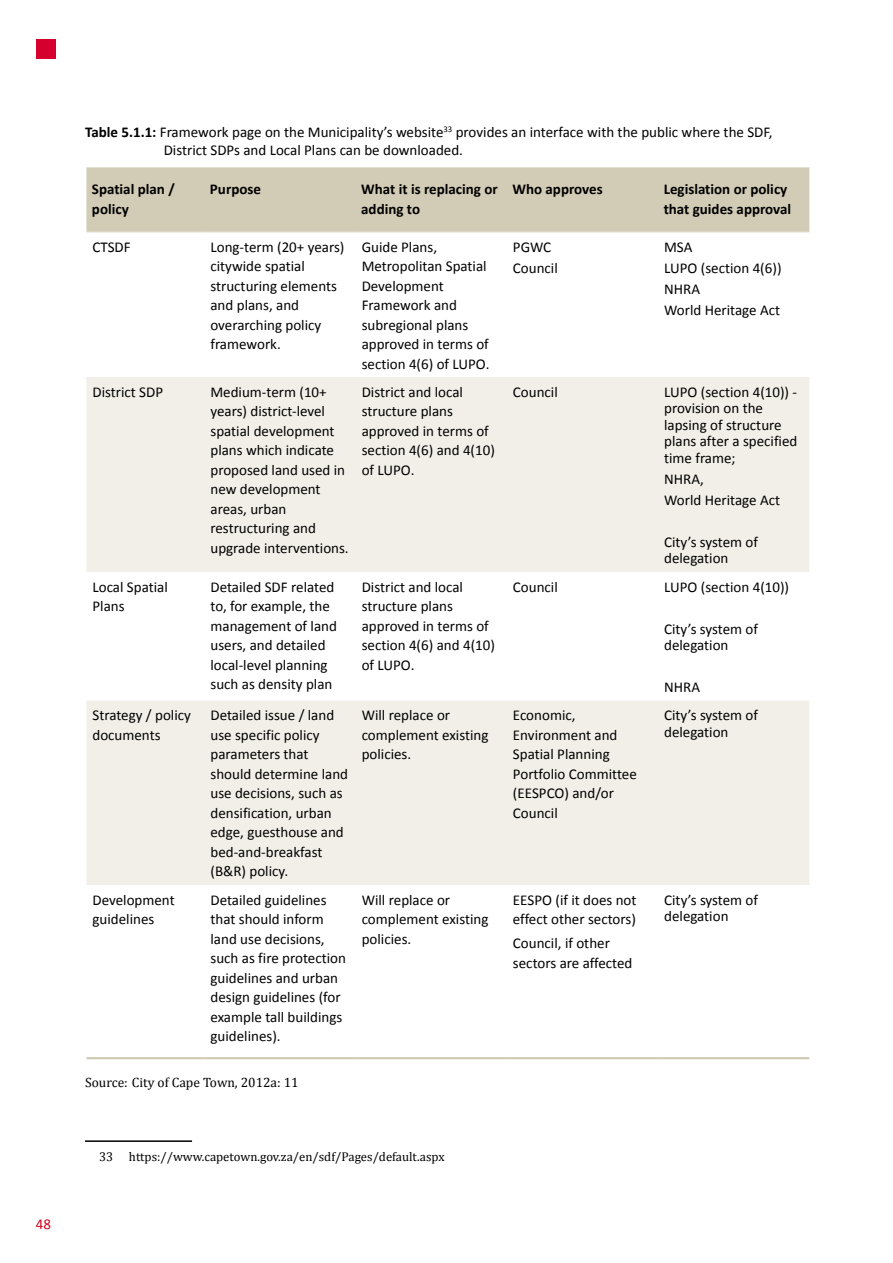
<style>
.page{position:relative;width:893px;height:1263px;background:#fff}
.page>*{position:absolute;margin:0;border:0;box-sizing:border-box;transform-origin:0 0}
.t1{font:15px/19.5px "Calibri";color:#000}
.t2{font:700 15px/19.5px "Calibri";color:#000}
.t3{font:15px "Calibri";color:#cd071e}
.t4{font:13.5px "Cambria";color:#000}
.t5{font:12.75px "Cambria";color:#000}
.s1{font-weight:700}
</style>
<div class="page">
<div style="left:86px;top:167px;width:723px;height:64px;background:#d2cbb5"></div>
<svg style="left:86px;top:377px;width:723px;height:508px;fill:#f2efe8"></svg>
<hr style="left:86px;top:231px;width:118px;height:2px;background:#e4e0d2">
<hr style="left:204px;top:231px;width:152px;height:2px;background:#e4e0d2">
<hr style="left:356px;top:231px;width:151px;height:2px;background:#e4e0d2">
<hr style="left:507px;top:231px;width:151px;height:2px;background:#e4e0d2">
<hr style="left:658px;top:231px;width:151px;height:2px;background:#e4e0d2">
<hr style="left:86px;top:1057px;width:118px;height:2px;background:#d2cbb5">
<hr style="left:204px;top:1057px;width:152px;height:2px;background:#d2cbb5">
<hr style="left:356px;top:1057px;width:151px;height:2px;background:#d2cbb5">
<hr style="left:507px;top:1057px;width:151px;height:2px;background:#d2cbb5">
<hr style="left:658px;top:1057px;width:151px;height:2px;background:#d2cbb5">
<hr style="left:85px;top:1140px;width:107px;height:2px;background:#000">
<div style="left:36px;top:39px;width:20px;height:19px;background:#d5002e"></div>
<p class="t3" style="left:36px;top:1214px;width:17px">48</p>
<p class="t1" style="left:164px;top:123px;width:610px;line-height:18px;text-indent:-79px"><span class="s1">Table 5.1.1:</span> Framework page on the Municipality’s website<sup>33</sup> provides an interface with the public where the SDF,<br>District SDPs and Local Plans can be downloaded.</p>
<p class="t2" style="left:92px;top:179px;width:84px">Spatial plan / policy</p>
<p class="t2" style="left:210px;top:179px;width:53px">Purpose</p>
<p class="t2" style="left:361px;top:179px;width:138px">What it is replacing or adding to</p>
<p class="t2" style="left:512px;top:179px;width:92px">Who approves</p>
<p class="t2" style="left:664px;top:179px;width:129px">Legislation or policy that guides approval</p>
<p class="t1" style="left:92px;top:237px;width:40px">CTSDF</p>
<p class="t1" style="left:210px;top:237px;width:135px">Long-term (20+ years) citywide spatial structuring elements and plans, and overarching policy framework.</p>
<p class="t1" style="left:362px;top:237px;width:129px">Guide Plans,<br>Metropolitan Spatial<br>Development<br>Framework and subregional plans approved in terms of section 4(6) of LUPO.</p>
<p class="t1" style="left:513px;top:236px;width:46px;line-height:21px">PGWC<br>Council</p>
<p class="t1" style="left:664px;top:236px;width:119px;line-height:21px">MSA<br>LUPO (section 4(6))<br>NHRA<br>World Heritage Act</p>
<p class="t1" style="left:92px;top:382px;width:72px">District SDP</p>
<p class="t1" style="left:210px;top:382px;width:140px">Medium-term (10+ years) district-level spatial development plans which indicate proposed land used in new development areas, urban restructuring and upgrade interventions.</p>
<p class="t1" style="left:362px;top:382px;width:135px">District and local structure plans approved in terms of section 4(6) and 4(10) of LUPO.</p>
<p class="t1" style="left:513px;top:382px;width:46px">Council</p>
<p class="t1" style="left:664px;top:384px;width:135px;line-height:16.5px">LUPO (section 4(10)) - provision on the lapsing of structure plans after a specified time frame;</p>
<p class="t1" style="left:664px;top:468px;width:117px;line-height:21px">NHRA,<br>World Heritage Act</p>
<p class="t1" style="left:664px;top:534px;width:95px;line-height:16.5px">City’s system of delegation</p>
<p class="t1" style="left:92px;top:577px;width:77px">Local Spatial<br>Plans</p>
<p class="t1" style="left:210px;top:577px;width:128px">Detailed SDF related to, for example, the management of land users, and detailed local-level planning such as density plan</p>
<p class="t1" style="left:362px;top:577px;width:135px">District and local structure plans approved in terms of section 4(6) and 4(10) of LUPO.</p>
<p class="t1" style="left:513px;top:577px;width:46px">Council</p>
<p class="t1" style="left:664px;top:577px;width:126px">LUPO (section 4(10))</p>
<p class="t1" style="left:664px;top:620px;width:95px;line-height:16.5px">City’s system of delegation</p>
<p class="t1" style="left:664px;top:677px;width:37px">NHRA</p>
<p class="t1" style="left:93px;top:706px;width:100px">Strategy / policy documents</p>
<p class="t1" style="left:210px;top:706px;width:139px">Detailed issue / land use specific policy parameters that should determine land use decisions, such as densification, urban edge, guesthouse and bed-and-breakfast (B&amp;R) policy.</p>
<p class="t1" style="left:362px;top:706px;width:128px">Will replace or complement existing policies.</p>
<p class="t1" style="left:513px;top:706px;width:125px">Economic,<br>Environment and<br>Spatial Planning<br>Portfolio Committee (EESPCO) and/or<br>Council</p>
<p class="t1" style="left:664px;top:707px;width:95px;line-height:16.5px">City’s system of delegation</p>
<p class="t1" style="left:93px;top:890px;width:84px">Development guidelines</p>
<p class="t1" style="left:211px;top:890px;width:137px">Detailed guidelines that should inform land use decisions, such as fire protection guidelines and urban design guidelines (for example tall buildings guidelines).</p>
<p class="t1" style="left:362px;top:890px;width:128px">Will replace or complement existing policies.</p>
<p class="t1" style="left:513px;top:890px;width:125px">EESPO (if it does not effect other sectors)</p>
<p class="t1" style="left:664px;top:891px;width:95px;line-height:16.5px">City’s system of delegation</p>
<p class="t1" style="left:513px;top:933px;width:121px">Council, if other sectors are affected</p>
<p class="t4" style="left:85px;top:1074px;width:215px">Source: City of Cape Town, 2012a: 11</p>
<p class="t5" style="left:99px;top:1149px;width:347px">33 https://www.capetown.gov.za/en/sdf/Pages/default.aspx</p>
</div>
